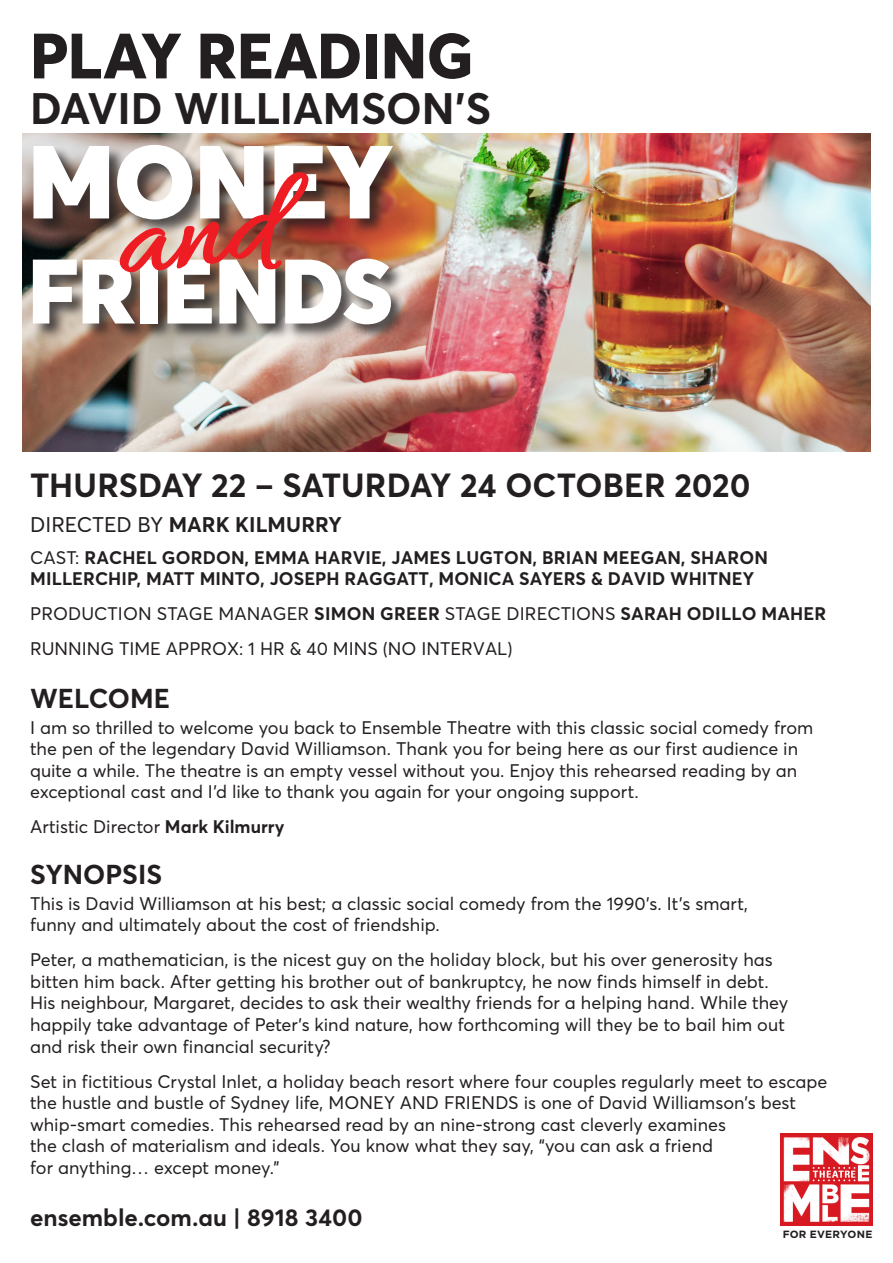
<style>
.page{position:relative;width:893px;height:1263px;background:#fff}
.page>*{position:absolute;margin:0;border:0;box-sizing:border-box;transform-origin:0 0}
.t1{font:900 102px "Averta";letter-spacing:-.005em;color:#fff}
.t2{font:900 90px "Averta";letter-spacing:-.005em;color:#fff}
.t3{font:800 63px "Averta";letter-spacing:-.005em;color:#231f20}
.t4{font:700 43.5px "Averta";letter-spacing:-.01em;color:#231f20}
.t5{font:700 33px "Averta";color:#231f20}
.t6{font:700 27px "Averta";color:#231f20}
.t7{font:700 24px "Averta";color:#231f20}
.t8{font:700 21px "Averta";color:#231f20}
.t9{font:18px/21.6px "Averta";color:#231f20}
.t10{font:700 18px/21.6px "Averta";letter-spacing:.005em;color:#231f20}
.t11{font:700 10.5px "Gotham";letter-spacing:.025em;color:#231f20}
.s1{font-weight:400}
.s2{font-weight:700}
</style>
<div class="page">
<img style="left:22px;top:133px;width:849px;height:319px">
<img style="left:781px;top:1133px;width:92px;height:92px">
<div style="left:32px;top:144px;width:377px;height:198px;background:#231f20;opacity:.75"></div>
<img style="left:118px;top:173px;width:199px;height:100px">
<p class="t3" style="left:30px;top:16px;width:444px">PLAY READING</p>
<p class="t4" style="left:30px;top:81px;width:463px">DAVID WILLIAMSON’S</p>
<p class="t1" style="left:28px;top:116px;width:366px">MONEY</p>
<p class="t2" style="left:28px;top:233px;width:366px">FRIENDS</p>
<p class="t5" style="left:30px;top:464px;width:722px">THURSDAY 22 – SATURDAY 24 OCTOBER 2020</p>
<p class="t8" style="left:30px;top:511px;width:313px"><span class="s1">DIRECTED BY</span> MARK KILMURRY</p>
<p class="t10" style="left:30px;top:546px;width:739px"><span class="s1">CAST:</span> RACHEL GORDON, EMMA HARVIE, JAMES LUGTON, BRIAN MEEGAN, SHARON<br>MILLERCHIP, MATT MINTO, JOSEPH RAGGATT, MONICA SAYERS &amp; DAVID WHITNEY</p>
<p class="t9" style="left:30px;top:596px;width:798px;line-height:35px">PRODUCTION STAGE MANAGER <span class="s2">SIMON GREER</span> STAGE DIRECTIONS <span class="s2">SARAH ODILLO MAHER<br></span>RUNNING TIME APPROX: 1 HR &amp; 40 MINS (NO INTERVAL)</p>
<p class="t6" style="left:30px;top:681px;width:141px">WELCOME</p>
<p class="t9" style="left:30px;top:716px;width:785px">I am so thrilled to welcome you back to Ensemble Theatre with this classic social comedy from the pen of the legendary David Williamson. Thank you for being here as our first audience in quite a while. The theatre is an empty vessel without you. Enjoy this rehearsed reading by an exceptional cast and I’d like to thank you again for your ongoing support.</p>
<p class="t9" style="left:30px;top:816px;width:256px">Artistic Director <span class="s2">Mark Kilmurry</span></p>
<p class="t6" style="left:30px;top:857px;width:134px">SYNOPSIS</p>
<p class="t9" style="left:30px;top:892px;width:719px">This is David Williamson at his best; a classic social comedy from the 1990’s. It’s smart, funny and ultimately about the cost of friendship.</p>
<p class="t9" style="left:30px;top:949px;width:760px">Peter, a mathematician, is the nicest guy on the holiday block, but his over generosity has bitten him back. After getting his brother out of bankruptcy, he now finds himself in debt.<br>His neighbour, Margaret, decides to ask their wealthy friends for a helping hand. While they happily take advantage of Peter’s kind nature, how forthcoming will they be to bail him out and risk their own financial security?</p>
<p class="t9" style="left:30px;top:1070px;width:799px">Set in fictitious Crystal Inlet, a holiday beach resort where four couples regularly meet to escape the hustle and bustle of Sydney life, MONEY AND FRIENDS is one of David Williamson’s best whip-smart comedies. This rehearsed read by an nine-strong cast cleverly examines<br>the clash of materialism and ideals. You know what they say, “you can ask a friend<br>for anything… except money.”</p>
<p class="t7" style="left:30px;top:1202px;width:334px">ensemble.com.au | 8918 3400</p>
<p class="t11" style="left:783px;top:1227px;width:91px">FOR EVERYONE</p>
</div>
